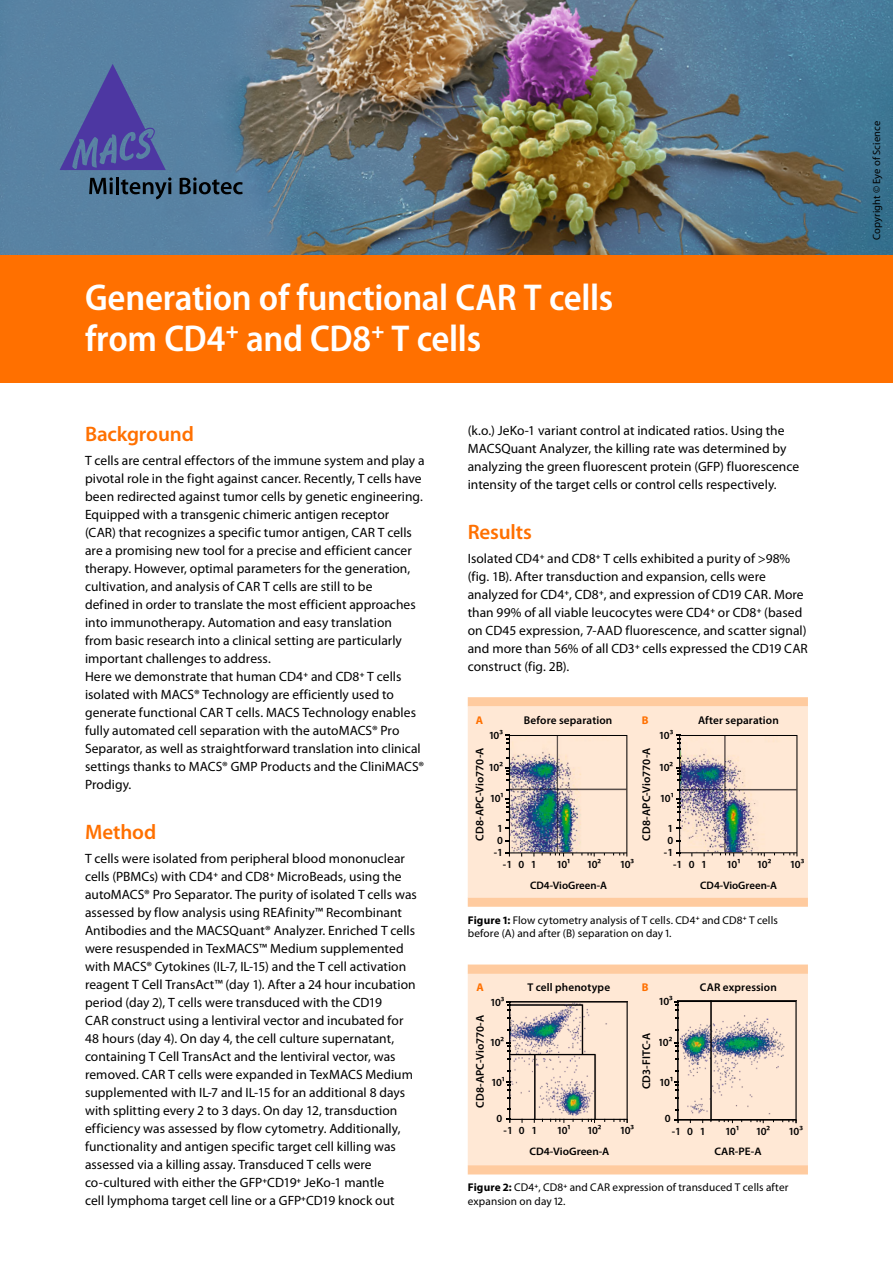
<style>
.page{position:relative;width:893px;height:1263px;background:#fff}
.page>*{position:absolute;margin:0;border:0;box-sizing:border-box;transform-origin:0 0}
.t1{font:600 semi-condensed 37.5px/40.5px "Myriad Pro";letter-spacing:-.01em;color:#fff}
.t2{font:600 21px "Myriad Pro";letter-spacing:-.005em;color:#ff7000}
.t3{font:13.5px/18px "Myriad Pro";letter-spacing:.005em;color:#000}
.t4{font:11.25px/13.5px "Myriad Pro";letter-spacing:.01em;color:#000}
.t5{font:600 11.25px "Myriad Pro";letter-spacing:.01em;color:#000}
.t6{font:700 11.25px "Myriad Pro";color:#ff7000}
.t7{font:600 10.95px "Myriad Pro";color:#000}
.t8{font:600 10.95px "Myriad Pro";color:#000;scale:1.04 1}
.t9{font:10.5px "Myriad Pro";letter-spacing:.01em;color:#000}
.s1{font-weight:700}
</style>
<div class="page">
<img style="left:369px;top:0;width:524px;height:255px">
<svg style="left:0;top:0;width:369px;height:255px;background:#607f94"></svg>
<div style="left:0;top:255px;width:893px;height:128px;background:#ff7000"></div>
<svg style="left:468px;top:697px;width:340px;height:210px;background:#ffcda3"></svg>
<div style="left:468px;top:706px;width:340px;height:191px;background:#ffe8d5"></div>
<img style="left:489px;top:728px;width:146px;height:161px">
<svg style="left:659px;top:728px;width:145px;height:161px;background:#d9c9be"></svg>
<svg style="left:468px;top:964px;width:340px;height:210px;background:#ffcda3"></svg>
<div style="left:468px;top:974px;width:340px;height:191px;background:#ffe8d5"></div>
<div style="left:490px;top:995px;width:144px;height:161px;background:#ffe8d5"></div>
<svg style="left:506px;top:1001px;width:122px;height:122px"></svg>
<div style="left:659px;top:995px;width:145px;height:161px;background:#ffe8d5"></div>
<svg style="left:674px;top:1001px;width:123px;height:122px"></svg>
<hr style="left:710px;top:1002px;width:2px;height:118px;background:#000">
<svg style="left:60px;top:64px;width:106px;height:106px;background:#5363a2"></svg>
<svg style="left:89px;top:177px;width:24px;height:17px"></svg>
<hr style="left:116px;top:177px;width:3px;height:17px;background:#000">
<svg style="left:121px;top:177px;width:50px;height:22px"></svg>
<svg style="left:180px;top:177px;width:63px;height:17px"></svg>
<h1 class="t1" style="left:85px;top:278px;width:530px">Generation of functional CAR T cells from CD4<sup>+</sup> and CD8<sup>+</sup> T cells</h1>
<h2 class="t2" style="left:85px;top:422px;width:110px">Background</h2>
<p class="t3" style="left:85px;top:452px;width:341px">T cells are central effectors of the immune system and play a pivotal role in the fight against cancer. Recently, T cells have been redirected against tumor cells by genetic engineering.<br>Equipped with a transgenic chimeric antigen receptor<br>(CAR) that recognizes a specific tumor antigen, CAR T cells are a promising new tool for a precise and efficient cancer therapy. However, optimal parameters for the generation, cultivation, and analysis of CAR T cells are still to be<br>defined in order to translate the most efficient approaches into immunotherapy. Automation and easy translation<br>from basic research into a clinical setting are particularly important challenges to address.<br>Here we demonstrate that human CD4<sup>+</sup> and CD8<sup>+</sup> T cells isolated with MACS® Technology are efficiently used to generate functional CAR T cells. MACS Technology enables fully automated cell separation with the autoMACS® Pro Separator, as well as straightforward translation into clinical settings thanks to MACS® GMP Products and the CliniMACS® Prodigy.</p>
<h2 class="t2" style="left:85px;top:820px;width:73px">Method</h2>
<p class="t3" style="left:85px;top:850px;width:333px">T cells were isolated from peripheral blood mononuclear cells (PBMCs) with CD4<sup>+</sup> and CD8<sup>+</sup> MicroBeads, using the autoMACS® Pro Separator. The purity of isolated T cells was assessed by flow analysis using REAfinity™ Recombinant Antibodies and the MACSQuant® Analyzer. Enriched T cells were resuspended in TexMACS™ Medium supplemented with MACS® Cytokines (IL-7, IL-15) and the T cell activation reagent T Cell TransAct™ (day 1). After a 24 hour incubation period (day 2), T cells were transduced with the CD19<br>CAR construct using a lentiviral vector and incubated for 48 hours (day 4). On day 4, the cell culture supernatant, containing T Cell TransAct and the lentiviral vector, was removed. CAR T cells were expanded in TexMACS Medium supplemented with IL-7 and IL-15 for an additional 8 days with splitting every 2 to 3 days. On day 12, transduction efficiency was assessed by flow cytometry. Additionally, functionality and antigen specific target cell killing was assessed via a killing assay. Transduced T cells were co-cultured with either the GFP<sup>+</sup>CD19<sup>+</sup> JeKo-1 mantle<br>cell lymphoma target cell line or a GFP<sup>+</sup>CD19 knock out</p>
<p class="t3" style="left:468px;top:422px;width:333px">(k.o.) JeKo-1 variant control at indicated ratios. Using the MACSQuant Analyzer, the killing rate was determined by analyzing the green fluorescent protein (GFP) fluorescence intensity of the target cells or control cells respectively.</p>
<h2 class="t2" style="left:468px;top:520px;width:66px">Results</h2>
<p class="t3" style="left:468px;top:550px;width:342px">Isolated CD4<sup>+</sup> and CD8<sup>+</sup> T cells exhibited a purity of &gt;98% (fig. 1B). After transduction and expansion, cells were analyzed for CD4<sup>+</sup>, CD8<sup>+</sup>, and expression of CD19 CAR. More than 99% of all viable leucocytes were CD4<sup>+</sup> or CD8<sup>+</sup> (based on CD45 expression, 7-AAD fluorescence, and scatter signal) and more than 56% of all CD3<sup>+</sup> cells expressed the CD19 CAR construct (fig. 2B).</p>
<p class="t6" style="left:476px;top:713px;width:9px">A</p>
<p class="t5" style="left:524px;top:713px;width:90px">Before separation</p>
<p class="t5" style="left:474px;top:841px;width:95px;rotate:-90deg">CD8-APC-Vio770-A</p>
<p class="t7" style="left:489px;top:729px;width:16px">10³</p>
<p class="t7" style="left:489px;top:761px;width:16px">10²</p>
<p class="t7" style="left:490px;top:792px;width:15px">10¹</p>
<p class="t7" style="left:470px;top:841px;width:90px;rotate:-90deg">CD8-APC-Vio770-A</p>
<p class="t7" style="left:497px;top:822px;width:7px">1</p>
<p class="t7" style="left:497px;top:834px;width:7px">0</p>
<p class="t6" style="left:642px;top:714px;width:8px">B</p>
<p class="t5" style="left:640px;top:840px;width:95px;rotate:-90deg">CD8-APC-Vio770-A</p>
<p class="t7" style="left:640px;top:840px;width:90px;rotate:-90deg">CD8-APC-Vio770-A</p>
<p class="t7" style="left:659px;top:729px;width:16px">10³</p>
<p class="t7" style="left:659px;top:761px;width:16px">10²</p>
<p class="t7" style="left:660px;top:792px;width:15px">10¹</p>
<p class="t7" style="left:667px;top:822px;width:7px">1</p>
<p class="t7" style="left:667px;top:834px;width:7px">0</p>
<p class="t5" style="left:698px;top:713px;width:82px">After separation</p>
<p class="t7" style="left:494px;top:847px;width:11px">-1</p>
<p class="t7" style="left:519px;top:858px;width:7px">0</p>
<p class="t7" style="left:556px;top:858px;width:15px">10¹</p>
<p class="t7" style="left:587px;top:858px;width:16px">10²</p>
<p class="t7" style="left:503px;top:858px;width:11px">-1</p>
<p class="t7" style="left:531px;top:858px;width:7px">1</p>
<p class="t7" style="left:620px;top:858px;width:16px">10³</p>
<p class="t7" style="left:664px;top:847px;width:11px">-1</p>
<p class="t7" style="left:689px;top:858px;width:7px">0</p>
<p class="t7" style="left:727px;top:858px;width:15px">10¹</p>
<p class="t7" style="left:757px;top:858px;width:16px">10²</p>
<p class="t7" style="left:673px;top:858px;width:11px">-1</p>
<p class="t7" style="left:701px;top:858px;width:7px">1</p>
<p class="t7" style="left:530px;top:879px;width:78px">CD4-VioGreen-A</p>
<p class="t7" style="left:700px;top:879px;width:78px">CD4-VioGreen-A</p>
<p class="t4" style="left:468px;top:913px;width:312px"><span class="s1">Figure 1:</span> Flow cytometry analysis of T cells. CD4<sup>+</sup> and CD8<sup>+</sup> T cells before (A) and after (B) separation on day 1.</p>
<p class="t7" style="left:790px;top:858px;width:16px">10³</p>
<p class="t6" style="left:476px;top:981px;width:9px">A</p>
<p class="t5" style="left:527px;top:981px;width:84px">T cell phenotype</p>
<p class="t6" style="left:642px;top:981px;width:8px">B</p>
<p class="t5" style="left:700px;top:981px;width:78px">CAR expression</p>
<p class="t7" style="left:490px;top:996px;width:16px">10³</p>
<p class="t7" style="left:658px;top:995px;width:16px">10³</p>
<p class="t5" style="left:474px;top:1108px;width:95px;rotate:-90deg">CD8-APC-Vio770-A</p>
<p class="t8" style="left:470px;top:1113px;width:90px;rotate:-90deg">CD8-APC-Vio770-A</p>
<p class="t7" style="left:490px;top:1036px;width:16px">10²</p>
<p class="t7" style="left:491px;top:1076px;width:15px">10¹</p>
<p class="t5" style="left:640px;top:1089px;width:58px;rotate:-90deg">CD3-FITC-A</p>
<p class="t8" style="left:638px;top:1095px;width:55px;rotate:-90deg">CD3-FITC-A</p>
<p class="t7" style="left:658px;top:1036px;width:16px">10²</p>
<p class="t7" style="left:659px;top:1076px;width:15px">10¹</p>
<p class="t7" style="left:496px;top:1112px;width:7px">0</p>
<p class="t7" style="left:665px;top:1113px;width:7px">0</p>
<p class="t7" style="left:557px;top:1125px;width:15px">10¹</p>
<p class="t7" style="left:587px;top:1125px;width:16px">10²</p>
<p class="t7" style="left:620px;top:1125px;width:16px">10³</p>
<p class="t8" style="left:529px;top:1145px;width:78px">CD4-VioGreen-A</p>
<p class="t7" style="left:504px;top:1125px;width:35px">-101</p>
<p class="t7" style="left:672px;top:1125px;width:35px">-101</p>
<p class="t7" style="left:725px;top:1125px;width:15px">10¹</p>
<p class="t7" style="left:756px;top:1125px;width:16px">10²</p>
<p class="t7" style="left:789px;top:1125px;width:16px">10³</p>
<p class="t8" style="left:714px;top:1146px;width:47px">CAR-PE-A</p>
<p class="t4" style="left:468px;top:1181px;width:322px"><span class="s1">Figure 2:</span> CD4<sup>+</sup>, CD8<sup>+</sup> and CAR expression of transduced T cells after expansion on day 12.</p>
<p class="t9" style="left:871px;top:240px;width:121px;rotate:-90deg">Copyright © Eye of Science</p>
</div>
